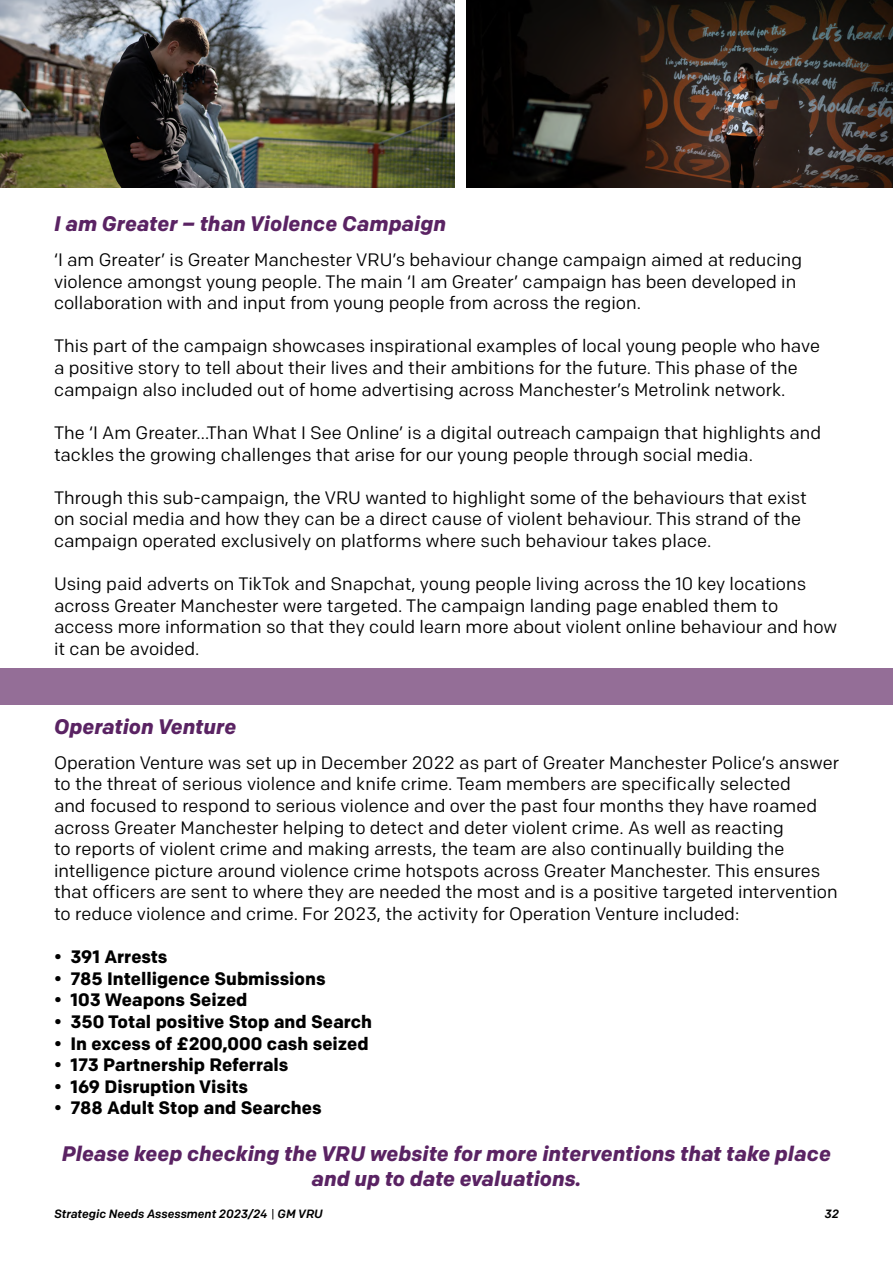
<style>
.page{position:relative;width:893px;height:1263px;background:#fff}
.page>*{position:absolute;margin:0;border:0;box-sizing:border-box;transform-origin:0 0}
.Inner_page_sub-headings{font:italic 700 21px/25.2px "Colfax";color:#5a2363;text-align:center}
.t1{font:18px/21.6px "Colfax";color:#000}
.t2{font:700 18px "Colfax";color:#000}
.t3{font:italic 500 12px "Colfax";color:#000}
</style>
<div class="page">
<img style="left:0;top:0;width:454px;height:188px">
<img style="left:466px;top:0;width:427px;height:188px">
<div style="left:0;top:668px;width:893px;height:36px;background:#946e97"></div>
<p class="Inner_page_sub-headings" style="left:54px;top:211px;width:394px">I am Greater – than Violence Campaign</p>
<p class="t1" style="left:54px;top:249px;width:750px">‘I am Greater’ is Greater Manchester VRU’s behaviour change campaign aimed at reducing violence amongst young people. The main ‘I am Greater’ campaign has been developed in collaboration with and input from young people from across the region.</p>
<p class="t1" style="left:54px;top:335px;width:768px">This part of the campaign showcases inspirational examples of local young people who have a positive story to tell about their lives and their ambitions for the future. This phase of the campaign also included out of home advertising across Manchester’s Metrolink network.</p>
<p class="t1" style="left:54px;top:422px;width:769px">The ‘I Am Greater…Than What I See Online’ is a digital outreach campaign that highlights and tackles the growing challenges that arise for our young people through social media.</p>
<p class="t1" style="left:54px;top:486px;width:754px">Through this sub-campaign, the VRU wanted to highlight some of the behaviours that exist on social media and how they can be a direct cause of violent behaviour. This strand of the campaign operated exclusively on platforms where such behaviour takes place.</p>
<p class="t1" style="left:54px;top:573px;width:785px">Using paid adverts on TikTok and Snapchat, young people living across the 10 key locations across Greater Manchester were targeted. The campaign landing page enabled them to access more information so that they could learn more about violent online behaviour and how it can be avoided.</p>
<p class="Inner_page_sub-headings" style="left:54px;top:713px;width:184px">Operation Venture</p>
<p class="t1" style="left:54px;top:751px;width:786px">Operation Venture was set up in December 2022 as part of Greater Manchester Police’s answer to the threat of serious violence and knife crime. Team members are specifically selected<br>and focused to respond to serious violence and over the past four months they have roamed across Greater Manchester helping to detect and deter violent crime. As well as reacting<br>to reports of violent crime and making arrests, the team are also continually building the intelligence picture around violence crime hotspots across Greater Manchester. This ensures that officers are sent to where they are needed the most and is a positive targeted intervention to reduce violence and crime. For 2023, the activity for Operation Venture included:</p>
<p class="t2" style="left:54px;top:946px;width:115px">• 391 Arrests</p>
<p class="t2" style="left:54px;top:967px;width:273px">• 785 Intelligence Submissions</p>
<p class="t2" style="left:54px;top:989px;width:195px">• 103 Weapons Seized</p>
<p class="t2" style="left:54px;top:1011px;width:320px">• 350 Total positive Stop and Search</p>
<p class="t2" style="left:54px;top:1032px;width:316px">• In excess of £200,000 cash seized</p>
<p class="t2" style="left:54px;top:1054px;width:236px">• 173 Partnership Referrals</p>
<p class="t2" style="left:54px;top:1075px;width:196px">• 169 Disruption Visits</p>
<p class="t2" style="left:54px;top:1097px;width:269px">• 788 Adult Stop and Searches</p>
<p class="Inner_page_sub-headings" style="left:62px;top:1141px;width:771px">Please keep checking the VRU website for more interventions that take place and up to date evaluations.</p>
<p class="t3" style="left:54px;top:1206px;width:270px">Strategic Needs Assessment 2023/24 GM VRU</p>
<p class="t3" style="left:824px;top:1206px;width:16px">32</p>
</div>
